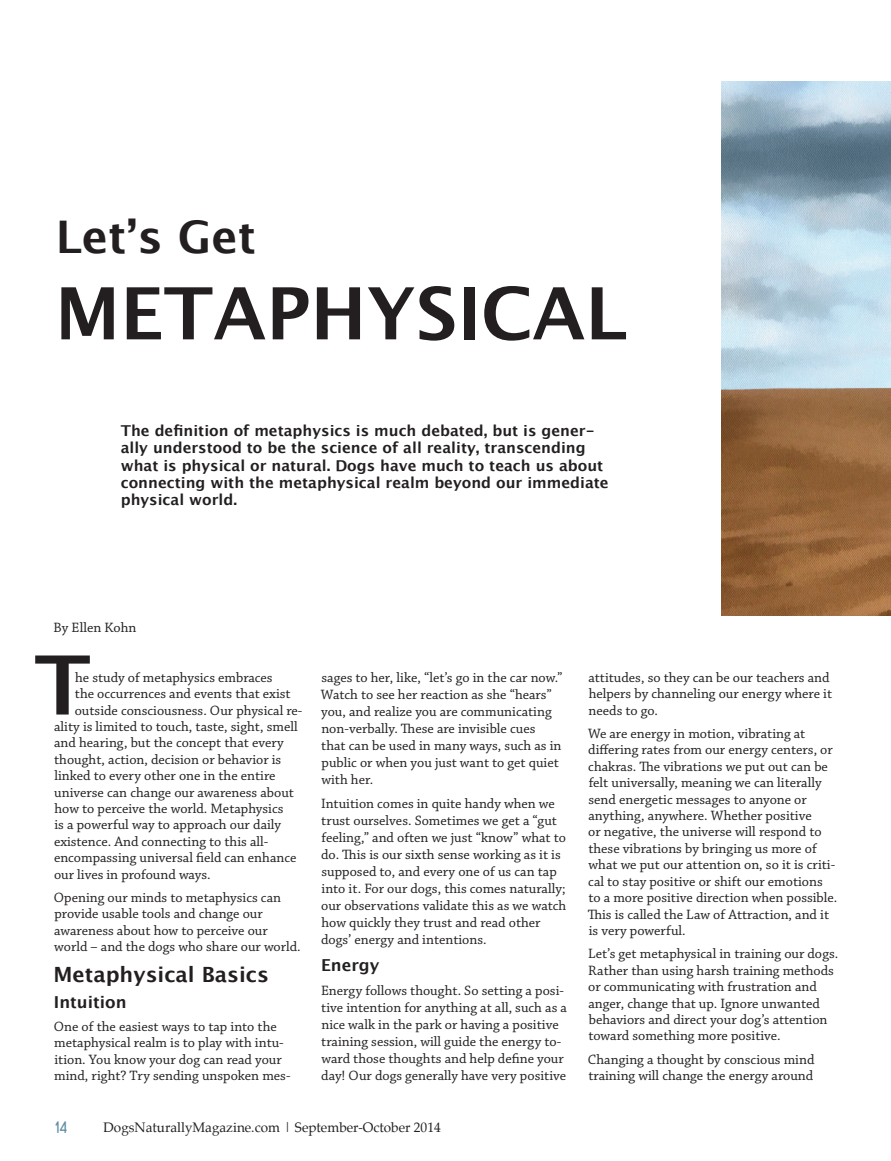
<style>
.page{position:relative;width:891px;height:1161px;background:#fff}
.page>*{position:absolute;margin:0;border:0;box-sizing:border-box;transform-origin:0 0}
.DNM_Normal{font:700 81.75px "Lucida Grande";color:#231f20}
.DNM_Normal-2{font:700 72px "Lucida Grande";color:#231f20}
.DNM_Normal-3{font:700 45px "Lucida Grande";color:#231f20}
.DNM_Normal-4{font:700 21px "Lucida Grande";color:#231f20}
.DNM_Normal-5{font:700 16.5px "Lucida Grande";color:#231f20}
.t1{font:16.5px "Rimouski Rg";color:#628da5}
.DNM_Normal-6{font:700 15px/17.2px "Lucida Grande";color:#231f20}
.DNM_Normal-7{font:14.25px/16.5px "Chaparral Pro";color:#231f20}
.t2{font:13.5px "Palatino";color:#231f20}
</style>
<div class="page">
<img style="left:722px;top:81px;width:169px;height:534px">
<p class="DNM_Normal-3" style="left:56px;top:200px;width:202px">Let’s Get</p>
<p class="DNM_Normal-2" style="left:55px;top:255px;width:574px">METAPHYSICAL</p>
<p class="DNM_Normal-6" style="left:121px;top:422px;width:489px">The definition of metaphysics is much debated, but is gener&shy;ally understood to be the science of all reality, transcending what is physical or natural. Dogs have much to teach us about connecting with the metaphysical realm beyond our immediate physical world.</p>
<p class="DNM_Normal-7" style="left:54px;top:619px;width:84px">By Ellen Kohn</p>
<p class="DNM_Normal" style="left:34px;top:619px;width:58px">T</p>
<p class="DNM_Normal-7" style="left:75px;top:670px;width:199px">he study of metaphysics embraces</p>
<p class="DNM_Normal-7" style="left:75px;top:686px;width:217px">the occurrences and events that exist</p>
<p class="DNM_Normal-7" style="left:75px;top:702px;width:229px">outside consciousness. Our physical re-</p>
<p class="DNM_Normal-7" style="left:54px;top:719px;width:245px">ality is limited to touch, taste, sight, smell</p>
<p class="DNM_Normal-7" style="left:54px;top:735px;width:231px">and hearing, but the concept that every</p>
<p class="DNM_Normal-7" style="left:54px;top:752px;width:229px">thought, action, decision or behavior is</p>
<p class="DNM_Normal-7" style="left:54px;top:768px;width:223px">linked to every other one in the entire</p>
<p class="DNM_Normal-7" style="left:54px;top:784px;width:241px">universe can change our awareness about</p>
<p class="DNM_Normal-7" style="left:54px;top:801px;width:231px">how to perceive the world. Metaphysics</p>
<p class="DNM_Normal-7" style="left:54px;top:817px;width:228px">is a powerful way to approach our daily</p>
<p class="DNM_Normal-7" style="left:54px;top:834px;width:216px">existence. And connecting to this all-</p>
<p class="DNM_Normal-7" style="left:54px;top:850px;width:244px">encompassing universal field can enhance</p>
<p class="DNM_Normal-7" style="left:54px;top:866px;width:158px">our lives in profound ways.</p>
<p class="DNM_Normal-7" style="left:54px;top:890px;width:248px">Opening our minds to metaphysics can provide usable tools and change our awareness about how to perceive our world – and the dogs who share our world.</p>
<p class="DNM_Normal-4" style="left:54px;top:957px;width:217px">Metaphysical Basics</p>
<p class="DNM_Normal-5" style="left:54px;top:988px;width:74px">Intuition</p>
<p class="DNM_Normal-7" style="left:54px;top:1019px;width:238px">One of the easiest ways to tap into the metaphysical realm is to play with intu&shy;ition. You know your dog can read your mind, right? Try sending unspoken mes-</p>
<p class="DNM_Normal-7" style="left:321px;top:669px;width:243px;line-height:17.1px">sages to her, like, “let’s go in the car now.” Watch to see her reaction as she “hears” you, and realize you are communicating non-verbally. These are invisible cues that can be used in many ways, such as in public or when you just want to get quiet with her.</p>
<p class="DNM_Normal-7" style="left:321px;top:795px;width:247px;line-height:17.1px">Intuition comes in quite handy when we trust ourselves. Sometimes we get a “gut feeling,” and often we just “know” what to do. This is our sixth sense working as it is supposed to, and every one of us can tap into it. For our dogs, this comes naturally; our observations validate this as we watch how quickly they trust and read other dogs’ energy and intentions.</p>
<p class="DNM_Normal-5" style="left:321px;top:952px;width:60px">Energy</p>
<p class="DNM_Normal-7" style="left:321px;top:982px;width:247px;line-height:17.1px">Energy follows thought. So setting a posi&shy;tive intention for anything at all, such as a nice walk in the park or having a positive training session, will guide the energy to&shy;ward those thoughts and help define your day! Our dogs generally have very positive</p>
<p class="t1" style="left:56px;top:1118px;width:12px">14</p>
<p class="t2" style="left:104px;top:1116px;width:339px">DogsNaturallyMagazine.com | September-October 2014</p>
<p class="DNM_Normal-7" style="left:588px;top:670px;width:245px">attitudes, so they can be our teachers and helpers by channeling our energy where it needs to go.</p>
<p class="DNM_Normal-7" style="left:588px;top:726px;width:251px">We are energy in motion, vibrating at differing rates from our energy centers, or chakras. The vibrations we put out can be felt universally, meaning we can literally send energetic messages to anyone or anything, anywhere. Whether positive<br>or negative, the universe will respond to these vibrations by bringing us more of what we put our attention on, so it is criti&shy;cal to stay positive or shift our emotions to a more positive direction when possible.<br>This is called the Law of Attraction, and it is very powerful.</p>
<p class="DNM_Normal-7" style="left:588px;top:946px;width:252px">Let’s get metaphysical in training our dogs.<br>Rather than using harsh training methods or communicating with frustration and anger, change that up. Ignore unwanted behaviors and direct your dog’s attention toward something more positive.</p>
<p class="DNM_Normal-7" style="left:588px;top:1051px;width:228px">Changing a thought by conscious mind training will change the energy around</p>
</div>
